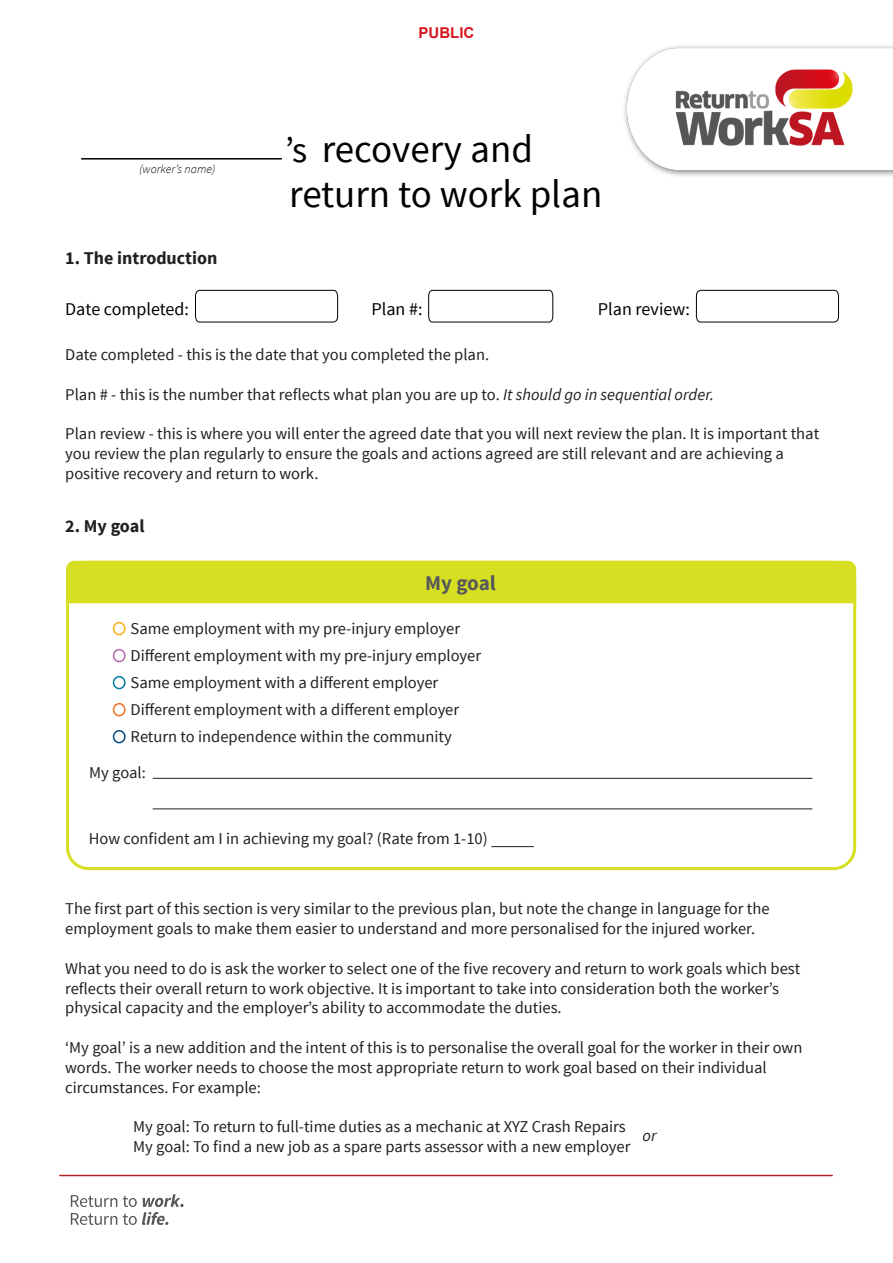
<style>
.page{position:relative;width:893px;height:1263px;background:#fff}
.page>*{position:absolute;margin:0;border:0;box-sizing:border-box;transform-origin:0 0}
.t1{font:39px/45px "Source Sans Pro";color:#000}
.t2{font:700 21px "Source Sans Pro";letter-spacing:-.005em;color:#57585a}
.t3{font:18px "Source Sans Pro";color:#000}
.t4{font:700 18px "Source Sans Pro";color:#231f20}
.t5{font:16.5px/19.8px "Source Sans Pro";color:#231f20}
.t6{font:italic 16.5px "Source Sans Pro";color:#231f20}
.t7{font:700 15px "Arial";color:#d7171f}
.t8{font:italic 300 12px "Source Sans Pro";color:#000}
.s1{font-size:36px}
.s2{font-style:italic}
</style>
<div class="page">
<div style="left:66px;top:561px;width:790px;height:309px;border:3px solid #d6df21;border-radius:21px"></div>
<svg style="left:195px;top:290px;width:143px;height:32px"></svg>
<svg style="left:428px;top:290px;width:125px;height:32px"></svg>
<hr style="left:153px;top:778px;width:659px;height:1px;background:#231f20">
<hr style="left:81px;top:158px;width:201px;height:2px;background:#000">
<hr style="left:153px;top:808px;width:659px;height:1px;background:#231f20">
<svg style="left:696px;top:290px;width:143px;height:32px"></svg>
<div style="left:66px;top:561px;width:790px;height:42px;background:#d6df21"></div>
<img style="left:624px;top:45px;width:268px;height:131px">
<svg style="left:71px;top:1194px;width:113px;height:31px"></svg>
<hr style="left:491px;top:846px;width:43px;height:1px;background:#231f20">
<div style="left:113px;top:622px;width:13px;height:13px;border:2px solid #faaf18;border-radius:50%"></div>
<div style="left:113px;top:649px;width:13px;height:13px;border:2px solid #b368aa;border-radius:50%"></div>
<div style="left:113px;top:676px;width:13px;height:13px;border:2px solid #007ca3;border-radius:50%"></div>
<div style="left:113px;top:703px;width:13px;height:13px;border:2px solid #f36e21;border-radius:50%"></div>
<div style="left:113px;top:730px;width:13px;height:13px;border:2px solid #004a7f;border-radius:50%"></div>
<hr style="left:60px;top:1175px;width:772px;height:1px;background:#b51f27">
<p class="t8" style="left:139px;top:161px;width:77px">(worker’s name)</p>
<p class="t4" style="left:65px;top:247px;width:154px">1. The introduction</p>
<p class="t7" style="left:419px;top:22px;width:57px">PUBLIC</p>
<p class="t1" style="left:285px;top:127px;width:319px"><span class="s1">’s</span> recovery and return to work plan</p>
<p class="t3" style="left:65px;top:298px;width:125px">Date completed:</p>
<p class="t3" style="left:371px;top:298px;width:53px">Plan #:</p>
<p class="t3" style="left:598px;top:298px;width:93px">Plan review:</p>
<p class="t5" style="left:65px;top:345px;width:425px">Date completed - this is the date that you completed the plan.</p>
<p class="t5" style="left:65px;top:385px;width:650px">Plan # - this is the number that reflects what plan you are up to. <span class="s2">It should go in sequential order.</span></p>
<p class="t5" style="left:65px;top:424px;width:756px">Plan review - this is where you will enter the agreed date that you will next review the plan. It is important that you review the plan regularly to ensure the goals and actions agreed are still relevant and are achieving a positive recovery and return to work.</p>
<p class="t4" style="left:65px;top:515px;width:81px">2. My goal</p>
<p class="t2" style="left:425px;top:569px;width:72px">My goal</p>
<p class="t5" style="left:131px;top:619px;width:331px">Same employment with my pre-injury employer</p>
<p class="t5" style="left:131px;top:646px;width:352px">Different employment with my pre-injury employer</p>
<p class="t5" style="left:131px;top:673px;width:309px">Same employment with a different employer</p>
<p class="t5" style="left:131px;top:700px;width:330px">Different employment with a different employer</p>
<p class="t5" style="left:131px;top:727px;width:323px">Return to independence within the community</p>
<p class="t5" style="left:89px;top:763px;width:58px">My goal:</p>
<p class="t5" style="left:89px;top:828px;width:401px">How confident am I in achieving my goal? (Rate from 1-10)</p>
<p class="t5" style="left:65px;top:899px;width:706px">The first part of this section is very similar to the previous plan, but note the change in language for the employment goals to make them easier to understand and more personalised for the injured worker.</p>
<p class="t5" style="left:65px;top:959px;width:737px">What you need to do is ask the worker to select one of the five recovery and return to work goals which best</p>
<p class="t5" style="left:65px;top:978px;width:715px">reflects their overall return to work objective. It is important to take into consideration both the worker’s physical capacity and the employer’s ability to accommodate the duties.</p>
<p class="t5" style="left:65px;top:1038px;width:739px">‘My goal’ is a new addition and the intent of this is to personalise the overall goal for the worker in their own words. The worker needs to choose the most appropriate return to work goal based on their individual</p>
<p class="t5" style="left:65px;top:1077px;width:197px">circumstances. For example:</p>
<p class="t5" style="left:133px;top:1117px;width:494px">My goal: To return to full-time duties as a mechanic at XYZ Crash Repairs</p>
<p class="t5" style="left:133px;top:1137px;width:499px">My goal: To find a new job as a spare parts assessor with a new employer</p>
<p class="t6" style="left:642px;top:1125px;width:16px">or</p>
</div>
